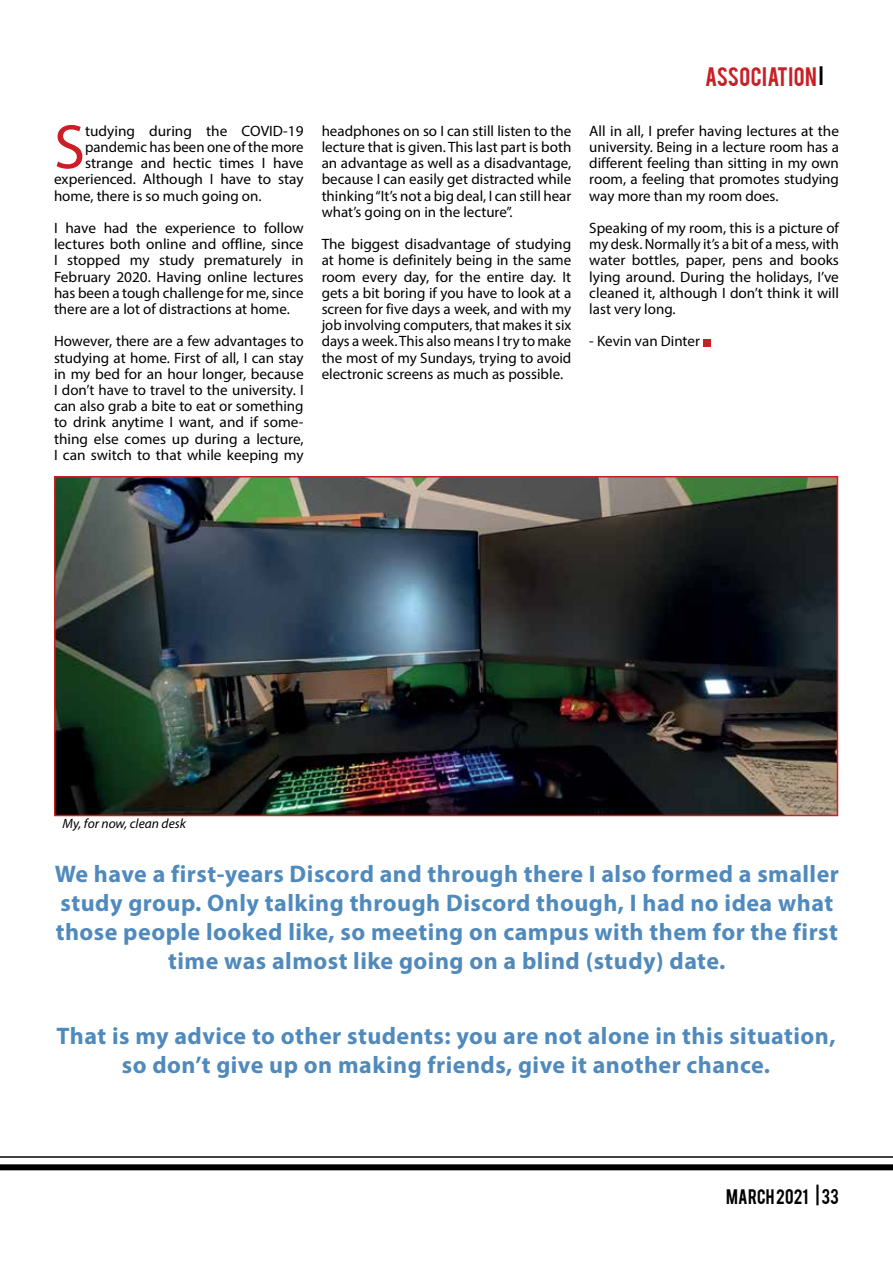
<style>
.page{position:relative;width:893px;height:1263px;background:#fff}
.page>*{position:absolute;margin:0;border:0;box-sizing:border-box;transform-origin:0 0}
.t1{font:63px "Myriad Pro";color:#c92027}
.t2{font:700 24px/28.8px "Myriad Pro";letter-spacing:.02em;color:#508abc;text-align:center}
.t3{font:21px "Bebas";letter-spacing:.015em;color:#c92027}
.t4{font:16.5px "Bebas";letter-spacing:.015em;color:#000}
.t5{font:15px/16.2px "Myriad Pro";color:#000;text-align:justify}
.t6{font:italic 13.5px "Myriad Pro";color:#000}
.s1{color:#000}
</style>
<div class="page">
<div style="left:703px;top:339px;width:7px;height:7px;background:#c92027"></div>
<img style="left:57px;top:479px;width:778px;height:334px">
<div style="left:54px;top:476px;width:784px;height:340px;border:2px solid #c92027"></div>
<div style="left:0;top:1164px;width:893px;height:6px;background:#000"></div>
<hr style="left:0;top:1156px;width:893px;height:2px;background:#000">
<h1 class="t1" style="left:54px;top:108px;width:33px">S</h1>
<p class="t5" style="left:85px;top:122px;width:220px">tudying during the COVID-19</p>
<p class="t5" style="left:85px;top:139px;width:220px">pandemic has been one of the more</p>
<p class="t5" style="left:85px;top:155px;width:220px">strange and hectic times I have</p>
<p class="t5" style="left:54px;top:171px;width:251px">experienced. Although I have to stay</p>
<p class="t5" style="left:54px;top:187px;width:209px">home, there is so much going on.</p>
<p class="t5" style="left:54px;top:220px;width:251px">I have had the experience to follow lectures both online and offline, since I stopped my study prematurely in February 2020. Having online lectures has been a tough challenge for me, since there are a lot of distractions at home.</p>
<p class="t5" style="left:54px;top:333px;width:251px">However, there are a few advantages to studying at home. First of all, I can stay in my bed for an hour longer, because I don’t have to travel to the university. I can also grab a bite to eat or something to drink anytime I want, and if some&shy;thing else comes up during a lecture, I can switch to that while keeping my</p>
<p class="t5" style="left:322px;top:122px;width:251px">headphones on so I can still listen to the lecture that is given. This last part is both an advantage as well as a disadvantage, because I can easily get distracted while thinking “It’s not a big deal, I can still hear what’s going on in the lecture”.</p>
<p class="t5" style="left:322px;top:236px;width:251px">The biggest disadvantage of studying at home is definitely being in the same room every day, for the entire day. It gets a bit boring if you have to look at a screen for five days a week, and with my job involving computers, that makes it six days a week. This also means I try to make the most of my Sundays, trying to avoid electronic screens as much as possible.</p>
<h3 class="t3" style="left:705px;top:61px;width:120px">ASSOCIATION<span class="s1">I</span></h3>
<p class="t5" style="left:589px;top:122px;width:251px">All in all, I prefer having lectures at the university. Being in a lecture room has a different feeling than sitting in my own room, a feeling that promotes studying way more than my room does.</p>
<p class="t5" style="left:589px;top:220px;width:251px">Speaking of my room, this is a picture of my desk. Normally it’s a bit of a mess, with water bottles, paper, pens and books lying around. During the holidays, I’ve cleaned it, although I don’t think it will last very long.</p>
<p class="t5" style="left:589px;top:333px;width:112px">- Kevin van Dinter</p>
<p class="t6" style="left:63px;top:815px;width:125px">My, for now, clean desk</p>
<p class="t2" style="left:55px;top:859px;width:786px">We have a first-years Discord and through there I also formed a smaller study group. Only talking through Discord though, I had no idea what those people looked like, so meeting on campus with them for the first time was almost like going on a blind (study) date.</p>
<h2 class="t2" style="left:57px;top:1021px;width:780px">That is my advice to other students: you are not alone in this situation, so don’t give up on making friends, give it another chance.</h2>
<p class="t4" style="left:726px;top:1185px;width:114px">MARCH 2021 |33</p>
</div>
